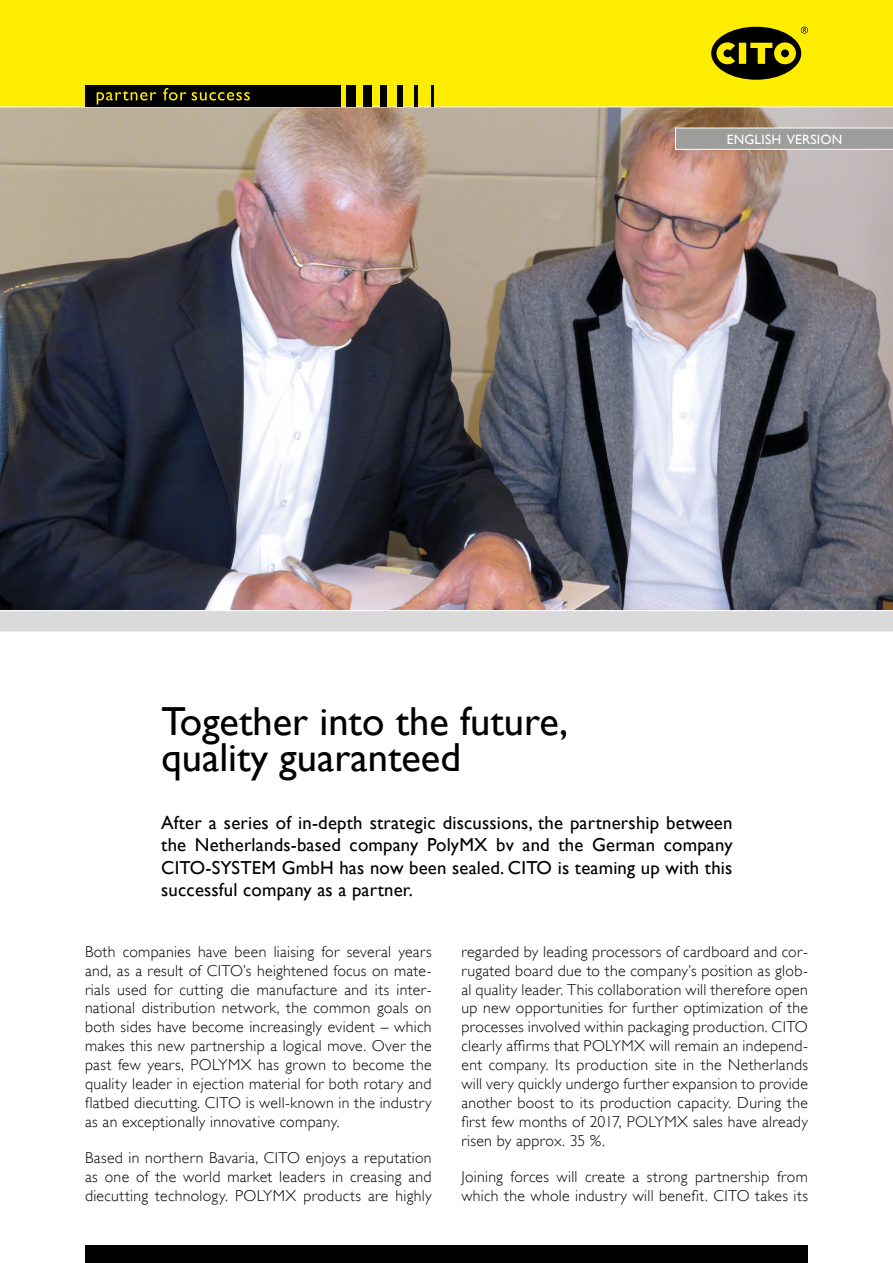
<style>
.page{position:relative;width:893px;height:1263px;background:#fff}
.page>*{position:absolute;margin:0;border:0;box-sizing:border-box;transform-origin:0 0}
.t1{font:40.5px/36px "Gill Sans";color:#000}
.t2{font:18.75px/22.5px "Gill Sans";letter-spacing:.01em;color:#000;text-align:justify}
.t3{font:300 15.75px/18.9px "Gill Sans";letter-spacing:.02em;color:#000;text-align:justify}
.t4{font:13.5px "Gill Sans";letter-spacing:.015em;color:#fff}
</style>
<div class="page">
<div style="left:85px;top:1245px;width:723px;height:18px;background:#000"></div>
<img style="left:0;top:108px;width:893px;height:502px">
<div style="left:0;top:0;width:893px;height:108px;background:#ffed00"></div>
<div style="left:85px;top:85px;width:256px;height:21px;background:#000"></div>
<div style="left:346px;top:85px;width:10px;height:21px;background:#000"></div>
<div style="left:380px;top:85px;width:7px;height:21px;background:#000"></div>
<div style="left:397px;top:85px;width:6px;height:21px;background:#000"></div>
<hr style="left:414px;top:85px;width:4px;height:21px;background:#000">
<hr style="left:431px;top:85px;width:2px;height:21px;background:#000">
<div style="left:363px;top:85px;width:9px;height:21px;background:#000"></div>
<svg style="left:97px;top:91px;width:59px;height:14px"></svg>
<svg style="left:163px;top:88px;width:23px;height:13px"></svg>
<svg style="left:192px;top:92px;width:58px;height:9px"></svg>
<svg style="left:711px;top:27px;width:97px;height:53px;background:#746c00"></svg>
<div style="left:0;top:611px;width:893px;height:21px;background:#dadada"></div>
<svg style="left:675px;top:128px;width:218px;height:22px;background:#a4a4a3"></svg>
<p class="t4" style="left:727px;top:131px;width:117px">ENGLISH VERSION</p>
<h1 class="t1" style="left:162px;top:704px;width:408px">Together into the future, quality guaranteed</h1>
<p class="t2" style="left:161px;top:811px;width:573px">After a series of in-depth strategic discussions, the partnership between the Netherlands-based company PolyMX bv and the German company CITO-SYSTEM GmbH has now been sealed. CITO is teaming up with this successful company as a partner.</p>
<p class="t3" style="left:85px;top:942px;width:348px">Both companies have been liaising for several years and, as a result of CITO’s heightened focus on mate&shy;rials used for cutting die manufacture and its inter&shy;national distribution network, the common goals on both sides have become increasingly evident – which makes this new partnership a logical move. Over the past few years, POLYMX has grown to become the quality leader in ejection material for both rotary and flatbed diecutting. CITO is well-known in the industry as an exceptionally innovative company.</p>
<p class="t3" style="left:85px;top:1148px;width:348px">Based in northern Bavaria, CITO enjoys a reputation as one of the world market leaders in creasing and diecutting technology. POLYMX products are highly</p>
<p class="t3" style="left:461px;top:942px;width:348px">regarded by leading processors of cardboard and cor&shy;rugated board due to the company’s position as glob&shy;al quality leader. This collaboration will therefore open up new opportunities for further optimization of the processes involved within packaging production. CITO clearly affirms that POLYMX will remain an independ&shy;ent company. Its production site in the Netherlands will very quickly undergo further expansion to provide another boost to its production capacity. During the first few months of 2017, POLYMX sales have already risen by approx. 35 %.</p>
<p class="t3" style="left:461px;top:1167px;width:348px">Joining forces will create a strong partnership from which the whole industry will benefit. CITO takes its</p>
</div>
